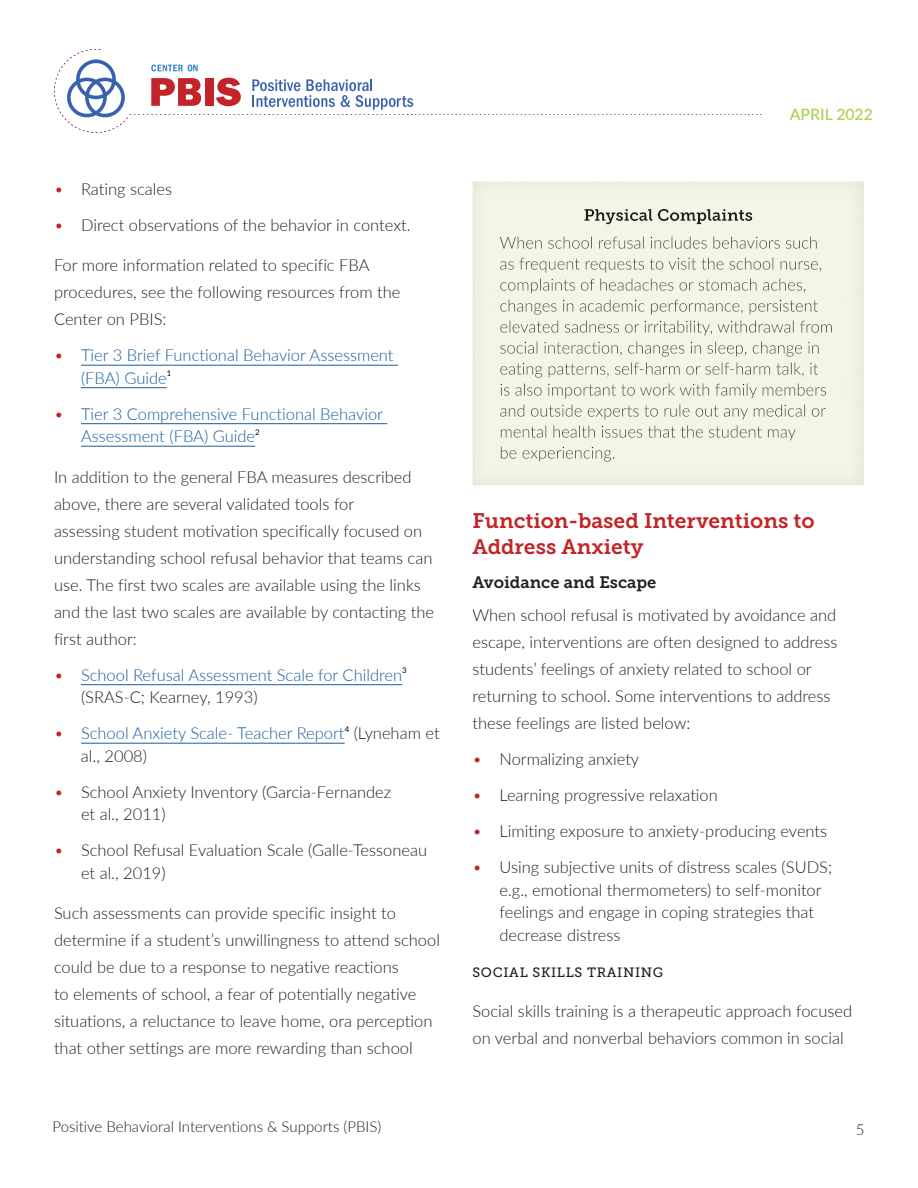
<style>
.page{position:relative;width:918px;height:1188px;background:#fff}
.page>*{position:absolute;margin:0;border:0;box-sizing:border-box;transform-origin:0 0}
.Subhead_1{font:21px/25.5px "Museo Slab 700";color:#c12528}
.body{font:300 16.5px/27px "Lato";color:#231f20}
.t1{font:300 16.5px/22.5px "Lato";color:#175d9e}
.Subhead_2{font:16.5px "Museo Slab 700";color:#231f20}
.t2{font:600 15.75px "Lato";color:#b0d35b}
.t3{font:300 15px "Lato";color:#231f20}
.Subhead_3{font:13.5px "Museo Slab 500";letter-spacing:.05em;color:#231f20}
.t4{font:7.8px "Lato";color:#000}
.s1{color:#c12528}
</style>
<div class="page">
<svg style="left:54px;top:49px;width:708px;height:84px"></svg>
<hr style="left:81px;top:365px;width:317px;height:1px;background:#175d9e">
<hr style="left:81px;top:387px;width:86px;height:1px;background:#175d9e">
<hr style="left:81px;top:423px;width:306px;height:1px;background:#175d9e">
<hr style="left:81px;top:446px;width:174px;height:1px;background:#175d9e">
<hr style="left:81px;top:684px;width:321px;height:1px;background:#175d9e">
<hr style="left:81px;top:743px;width:264px;height:1px;background:#175d9e">
<div style="left:471px;top:180px;width:393px;height:306px;background:#231f20;opacity:.1"></div>
<p class="body" style="left:54px;top:175px;width:120px"><span class="s1">•</span> Rating scales</p>
<p class="body" style="left:54px;top:211px;width:358px"><span class="s1">•</span> Direct observations of the behavior in context.</p>
<p class="body" style="left:54px;top:251px;width:348px">For more information related to specific FBA procedures, see the following resources from the<br>Center on PBIS:</p>
<p class="t1" style="left:81px;top:343px;width:314px;text-indent:-27px"><span class="s1">•</span> Tier 3 Brief Functional Behavior Assessment (FBA) Guide</p>
<p class="t4" style="left:167px;top:368px;width:6px">1</p>
<p class="t1" style="left:81px;top:402px;width:304px;text-indent:-27px"><span class="s1">•</span> Tier 3 Comprehensive Functional Behavior<br>Assessment (FBA) Guide</p>
<p class="t4" style="left:255px;top:426px;width:6px">2</p>
<p class="body" style="left:54px;top:463px;width:382px">In addition to the general FBA measures described above, there are several validated tools for<br>assessing student motivation specifically focused on understanding school refusal behavior that teams can use. The first two scales are available using the links and the last two scales are available by contacting the first author:</p>
<p class="t1" style="left:54px;top:663px;width:350px"><span class="s1">•</span> School Refusal Assessment Scale for Children</p>
<p class="t4" style="left:402px;top:665px;width:6px">3</p>
<p class="body" style="left:81px;top:683px;width:178px">(SRAS-C; Kearney, 1993)</p>
<p class="t1" style="left:54px;top:721px;width:292px"><span class="s1">•</span> School Anxiety Scale- Teacher Report</p>
<p class="t4" style="left:345px;top:723px;width:6px">4</p>
<p class="body" style="left:354px;top:719px;width:87px">(Lyneham et</p>
<p class="body" style="left:81px;top:742px;width:68px">al., 2008)</p>
<p class="body" style="left:81px;top:780px;width:312px;line-height:22.5px;text-indent:-27px"><span class="s1">•</span> School Anxiety Inventory (Garcia-Fernandez et al., 2011)</p>
<p class="body" style="left:81px;top:838px;width:348px;line-height:22.5px;text-indent:-27px"><span class="s1">•</span> School Refusal Evaluation Scale (Galle-Tessoneau et al., 2019)</p>
<p class="body" style="left:54px;top:899px;width:388px">Such assessments can provide specific insight to determine if a student’s unwillingness to attend school could be due to a response to negative reactions<br>to elements of school, a fear of potentially negative situations, a reluctance to leave home, ora perception that other settings are more rewarding than school</p>
<p class="t2" style="left:790px;top:102px;width:85px">APRIL 2022</p>
<h2 class="Subhead_1" style="left:472px;top:508px;width:344px">Function-based Interventions to<br>Address Anxiety</h2>
<h3 class="Subhead_2" style="left:472px;top:573px;width:185px">Avoidance and Escape</h3>
<p class="body" style="left:472px;top:601px;width:367px">When school refusal is motivated by avoidance and escape, interventions are often designed to address students’ feelings of anxiety related to school or returning to school. Some interventions to address these feelings are listed below:</p>
<p class="body" style="left:472px;top:745px;width:168px"><span class="s1">•</span> Normalizing anxiety</p>
<p class="body" style="left:472px;top:781px;width:247px"><span class="s1">•</span> Learning progressive relaxation</p>
<p class="body" style="left:472px;top:817px;width:356px"><span class="s1">•</span> Limiting exposure to anxiety-producing events</p>
<p class="body" style="left:500px;top:856px;width:334px;line-height:22.5px;text-indent:-27px"><span class="s1">•</span> Using subjective units of distress scales (SUDS; e.g., emotional thermometers) to self-monitor feelings and engage in coping strategies that decrease distress</p>
<p class="Subhead_3" style="left:472px;top:965px;width:192px">SOCIAL SKILLS TRAINING</p>
<p class="body" style="left:472px;top:997px;width:381px">Social skills training is a therapeutic approach focused on verbal and nonverbal behaviors common in social</p>
<p class="t3" style="left:52px;top:1117px;width:330px">Positive Behavioral Interventions &amp; Supports (PBIS)</p>
<p class="t3" style="left:856px;top:1120px;width:10px">5</p>
</div>
